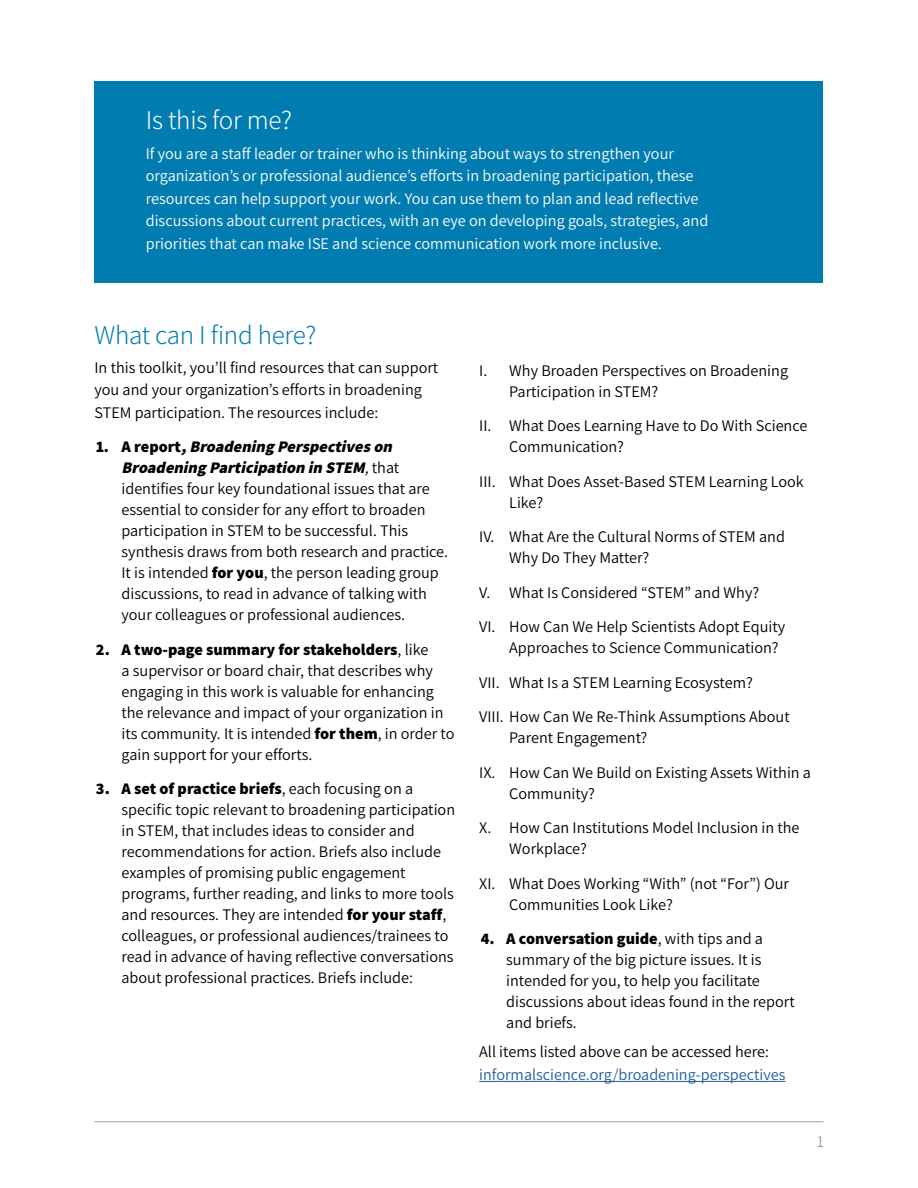
<style>
.page{position:relative;width:918px;height:1188px;background:#fff}
.page>*{position:absolute;margin:0;border:0;box-sizing:border-box;transform-origin:0 0}
.t1{font:300 27px "Assistant";letter-spacing:-.01em;color:#007cb1}
.t2{font:300 27px "Assistant";letter-spacing:-.01em;color:#fff}
.t3{font:300 16.5px "Assistant";color:#818285}
.t4{font:16.2px/21px "Assistant";color:#000}
.t5{font:16.2px/22.5px "Assistant";color:#fff}
.t6{font:16.2px "Assistant";color:#215e9e}
.s1{font-weight:800}
.s2{font-weight:800;font-style:italic}
.s3{font-style:italic}
</style>
<div class="page">
<hr style="left:95px;top:1121px;width:729px;height:1px;background:#818285">
<div style="left:94px;top:81px;width:730px;height:202px;background:#007cb1"></div>
<hr style="left:479px;top:1081px;width:306px;height:1px;background:#215e9e">
<h1 class="t2" style="left:146px;top:102px;width:148px">Is this for me?</h1>
<p class="t5" style="left:146px;top:141px;width:564px">If you are a staff leader or trainer who is thinking about ways to strengthen your organization’s or professional audience’s efforts in broadening participation, these resources can help support your work. You can use them to plan and lead reflective discussions about current practices, with an eye on developing goals, strategies, and priorities that can make ISE and science communication work more inclusive.</p>
<h1 class="t1" style="left:94px;top:316px;width:223px">What can I find here?</h1>
<p class="t4" style="left:94px;top:356px;width:345px;line-height:22.5px">In this toolkit, you’ll find resources that can support you and your organization’s efforts in broadening<br>STEM participation. The resources include:</p>
<p class="t4" style="left:121px;top:436px;width:328px;text-indent:-25px"><span class="s1">1 . A r e p o r t</span> <span class="s2">,Broadening Perspectiveson Broadening Participation in STEM</span><span class="s3">,</span> t h a t identifies four key foundational issues that are essential to consider for any effort to broaden participation in STEM to be successful. This synthesis draws from both research and practice.<br>It is intended <span class="s1">for you</span>, the person leading group discussions, to read in advance of talking with your colleagues or professional audiences.</p>
<p class="t4" style="left:121px;top:638px;width:335px;text-indent:-25px"><span class="s1">2. A two-page summary for stakeholders</span>, like<br>a supervisor or board chair, that describes why engaging in this work is valuable for enhancing the relevance and impact of your organization in its community. It is intended <span class="s1">for them</span>, in order to gain support for your efforts.</p>
<p class="t4" style="left:121px;top:778px;width:335px;text-indent:-25px"><span class="s1">3. A set of practice briefs</span>, each focusing on a specific topic relevant to broadening participation in STEM, that includes ideas to consider and recommendations for action. Briefs also include examples of promising public engagement programs, further reading, and links to more tools and resources. They are intended <span class="s1">for your staff</span>, colleagues, or professional audiences/trainees to read in advance of having reflective conversations about professional practices. Briefs include:</p>
<p class="t4" style="left:509px;top:359px;width:280px;text-indent:-30px">I. Why Broaden Perspectives on Broadening<br>Participation in STEM?</p>
<p class="t4" style="left:509px;top:414px;width:300px;text-indent:-30px">II. What Does Learning Have to Do With Science<br>Communication?</p>
<p class="t4" style="left:509px;top:470px;width:296px;text-indent:-30px">III. What Does Asset-Based STEM Learning Look<br>Like?</p>
<p class="t4" style="left:509px;top:525px;width:277px;text-indent:-30px">IV. What Are the Cultural Norms of STEM and<br>Why Do They Matter?</p>
<p class="t4" style="left:479px;top:574px;width:308px;line-height:34.5px">V. What Is Considered “STEM” and Why?<br>VI. How Can We Help Scientists Adopt Equity</p>
<p class="t4" style="left:479px;top:630px;width:312px;line-height:34.5px;text-indent:30px">Approaches to Science Communication?<br>VII. What Is a STEM Learning Ecosystem?<br>VIII. How Can We Re-Think Assumptions About</p>
<p class="t4" style="left:479px;top:720px;width:333px;line-height:34.5px;text-indent:30px">Parent Engagement?<br>IX. How Can We Build on Existing Assets Within a</p>
<p class="t4" style="left:479px;top:775px;width:322px;line-height:34.5px;text-indent:30px">Community?<br>X. How Can Institutions Model Inclusion in the</p>
<p class="t4" style="left:479px;top:831px;width:311px;line-height:34.5px;text-indent:30px">Workplace?<br>XI. What Does Working “With” (not “For”) Our</p>
<p class="t4" style="left:509px;top:893px;width:165px">Communities Look Like?</p>
<p class="t4" style="left:506px;top:927px;width:290px;text-indent:-25px"><span class="s1">4. A conversation guide</span>, with tips and a summary of the big picture issues. It is intended for you, to help you facilitate discussions about ideas found in the report and briefs.</p>
<p class="t4" style="left:479px;top:1041px;width:291px">All items listed above can be accessed here:</p>
<p class="t6" style="left:479px;top:1063px;width:308px">informalscience.org/broadening-perspectives</p>
<p class="t3" style="left:817px;top:1130px;width:9px">1</p>
</div>
